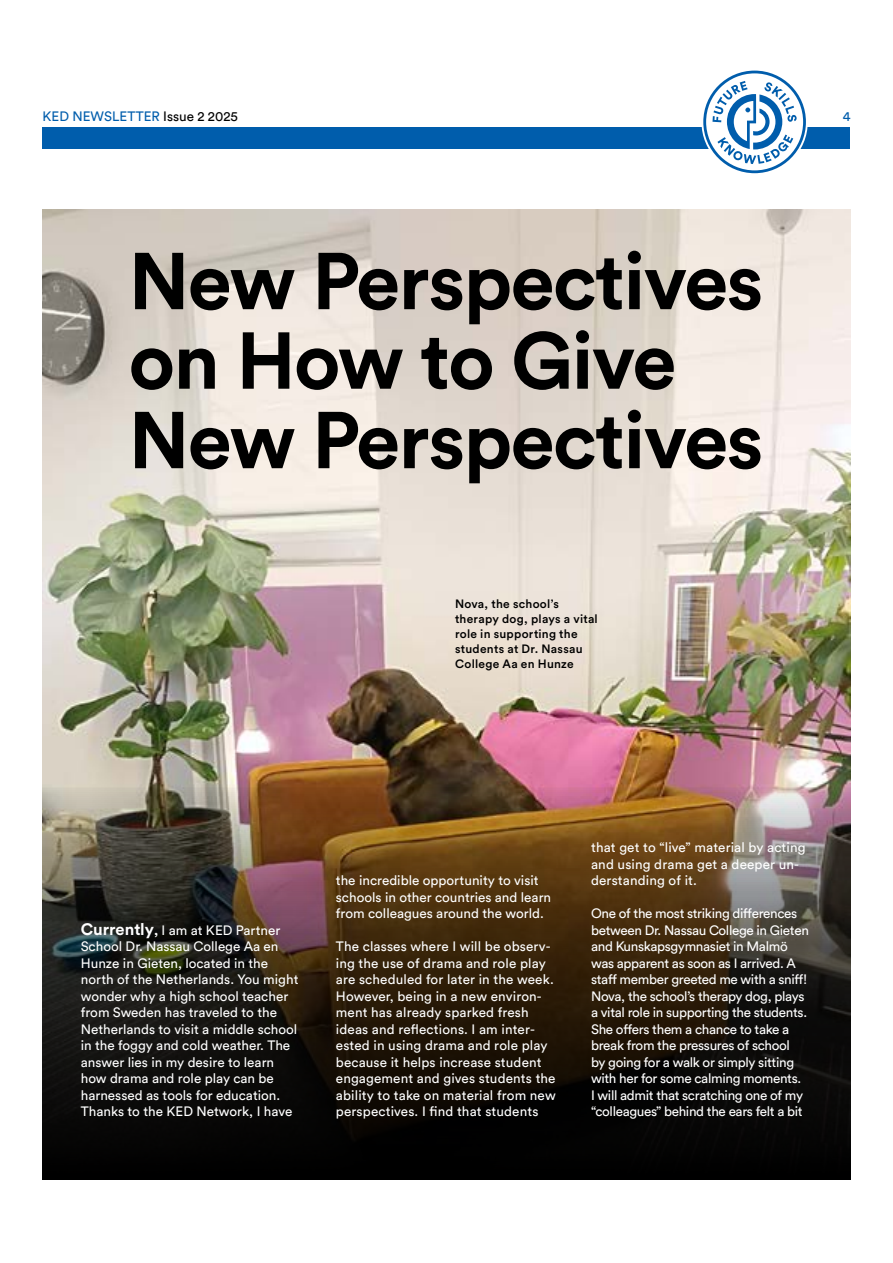
<style>
.page{position:relative;width:893px;height:1263px;background:#fff}
.page>*{position:absolute;margin:0;border:0;box-sizing:border-box;transform-origin:0 0}
.t1{font:700 79.5px/79.5px "Circular Std";letter-spacing:-.02em;color:#000}
.t2{font:13.5px/16.5px "Circular Std";color:#fff}
.t3{font:13.5px/16.5px "Circular Std";letter-spacing:-.025em;color:#fff}
.t4{font:13.5px "Circular Std";color:#005dac}
.t5{font:500 12px/15px "Circular Std";letter-spacing:.02em;color:#000}
.s1{color:#000}
.s2{font-weight:700;font-size:16.5px}
.s3{font-weight:700}
</style>
<div class="page">
<div style="left:43px;top:128px;width:807px;height:21px;background:#005dac"></div>
<svg style="left:703px;top:71px;width:103px;height:102px"></svg>
<img style="left:43px;top:210px;width:807px;height:485px">
<img style="left:43px;top:695px;width:808px;height:485px">
<p class="t4" style="left:43px;top:109px;width:197px">KED NEWSLETTER <span class="s1">Issue 2 2025</span></p>
<p class="t4" style="left:843px;top:109px;width:9px">4</p>
<h1 class="t1" style="left:129px;top:240px;width:636px">New Perspectives on How to Give<br>New Perspectives</h1>
<p class="t5" style="left:455px;top:596px;width:144px">Nova, the school’s therapy dog, plays a vital role in supporting the students at Dr. Nassau<br>College Aa en Hunze</p>
<p class="t2" style="left:81px;top:921px;width:219px"><span class="s2">Currently</span><span class="s3">,</span> I am at KED Partner<br>School Dr. Nassau College Aa en<br>Hunze in Gieten, located in the north of the Netherlands. You might wonder why a high school teacher from Sweden has traveled to the<br>Netherlands to visit a middle school in the foggy and cold weather. The answer lies in my desire to learn how drama and role play can be harnessed as tools for education.<br>Thanks to the KED Network, I have</p>
<p class="t2" style="left:336px;top:872px;width:217px">the incredible opportunity to visit schools in other countries and learn from colleagues around the world.</p>
<p class="t2" style="left:336px;top:938px;width:221px">The classes where I will be observ&shy;ing the use of drama and role play are scheduled for later in the week.<br>However, being in a new environ&shy;ment has already sparked fresh ideas and reflections. I am inter&shy;ested in using drama and role play because it helps increase student engagement and gives students the ability to take on material from new perspectives. I find that students</p>
<p class="t2" style="left:591px;top:839px;width:216px">that get to “live” material by acting and using drama get a deeper un&shy;derstanding of it.</p>
<p class="t3" style="left:591px;top:905px;width:219px">One of the most striking differences between Dr. Nassau College in Gieten and Kunskapsgymnasiet in Malmö was apparent as soon as I arrived. A staff member greeted me with a sniff!<br>Nova, the school’s therapy dog, plays a vital role in supporting the students.<br>She offers them a chance to take a break from the pressures of school<br>by going for a walk or simply sitting with her for some calming moments.<br>I will admit that scratching one of my “colleagues” behind the ears felt a bit</p>
</div>
